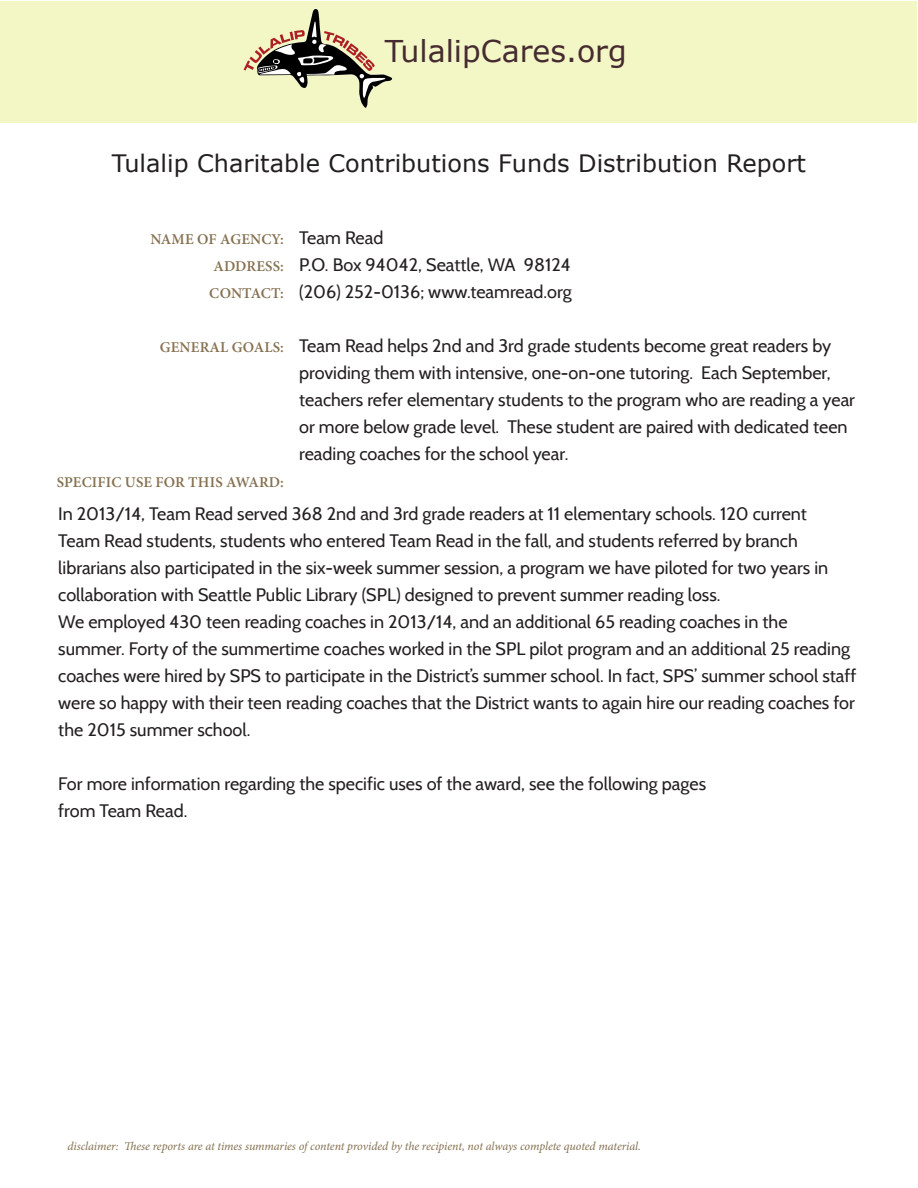
<style>
.page{position:relative;width:918px;height:1188px;background:#fff}
.page>*{position:absolute;margin:0;border:0;box-sizing:border-box;transform-origin:0 0}
.t1{font:30px "Verdana";color:#462b31}
.t2{font:24px "Verdana";color:#231f20}
.t3{font:18px/27px "Cabin";color:#231f20}
.t4{font:600 15px/27px "Minion Pro";letter-spacing:.01em;color:#857050;text-align:justify}
.t5{font:italic 12px "Minion Pro";letter-spacing:-.01em;color:#857050}
</style>
<div class="page">
<div style="left:1px;top:1px;width:916px;height:121px;background:#f3f6c5"></div>
<svg style="left:244px;top:9px;width:149px;height:99px"></svg>
<h1 class="t1" style="left:385px;top:30px;width:243px">TulalipCares.org</h1>
<h2 class="t2" style="left:112px;top:147px;width:696px">Tulalip Charitable Contributions Funds Distribution Report</h2>
<p class="t4" style="left:209px;top:226px;width:76px;text-indent:-59px">NAME OF AGENCY:<br>ADDRESS:<br>CONTACT:</p>
<p class="t4" style="left:160px;top:334px;width:126px">GENERAL GOALS:</p>
<p class="t4" style="left:57px;top:469px;width:229px">SPECIFIC USE FOR THIS AWARD:</p>
<p class="t3" style="left:299px;top:224px;width:86px">Team Read</p>
<p class="t3" style="left:299px;top:251px;width:273px">P.O. Box 94042, Seattle, WA 98124</p>
<p class="t3" style="left:299px;top:278px;width:274px">(206) 252-0136; www.teamread.org</p>
<p class="t3" style="left:299px;top:332px;width:557px">Team Read helps 2nd and 3rd grade students become great readers by providing them with intensive, one-on-one tutoring. Each September, teachers refer elementary students to the program who are reading a year or more below grade level. These student are paired with dedicated teen reading coaches for the school year.</p>
<p class="t3" style="left:58px;top:500px;width:750px">In 2013/14, Team Read served 368 2nd and 3rd grade readers at 11 elementary schools. 120 current</p>
<p class="t3" style="left:58px;top:527px;width:771px">Team Read students, students who entered Team Read in the fall, and students referred by branch librarians also participated in the six-week summer session, a program we have piloted for two years in collaboration with Seattle Public Library (SPL) designed to prevent summer reading loss.</p>
<p class="t3" style="left:58px;top:608px;width:731px">We employed 430 teen reading coaches in 2013/14, and an additional 65 reading coaches in the</p>
<p class="t3" style="left:58px;top:635px;width:799px">summer. Forty of the summertime coaches worked in the SPL pilot program and an additional 25 reading coaches were hired by SPS to participate in the District’s summer school. In fact, SPS’ summer school staff were so happy with their teen reading coaches that the District wants to again hire our reading coaches for the 2015 summer school.</p>
<p class="t3" style="left:58px;top:770px;width:649px">For more information regarding the specific uses of the award, see the following pages</p>
<p class="t3" style="left:58px;top:797px;width:131px">from Team Read.</p>
<p class="t5" style="left:68px;top:1138px;width:575px">disclaimer: These reports are at times summaries of content provided by the recipient, not always complete quoted material.</p>
</div>
